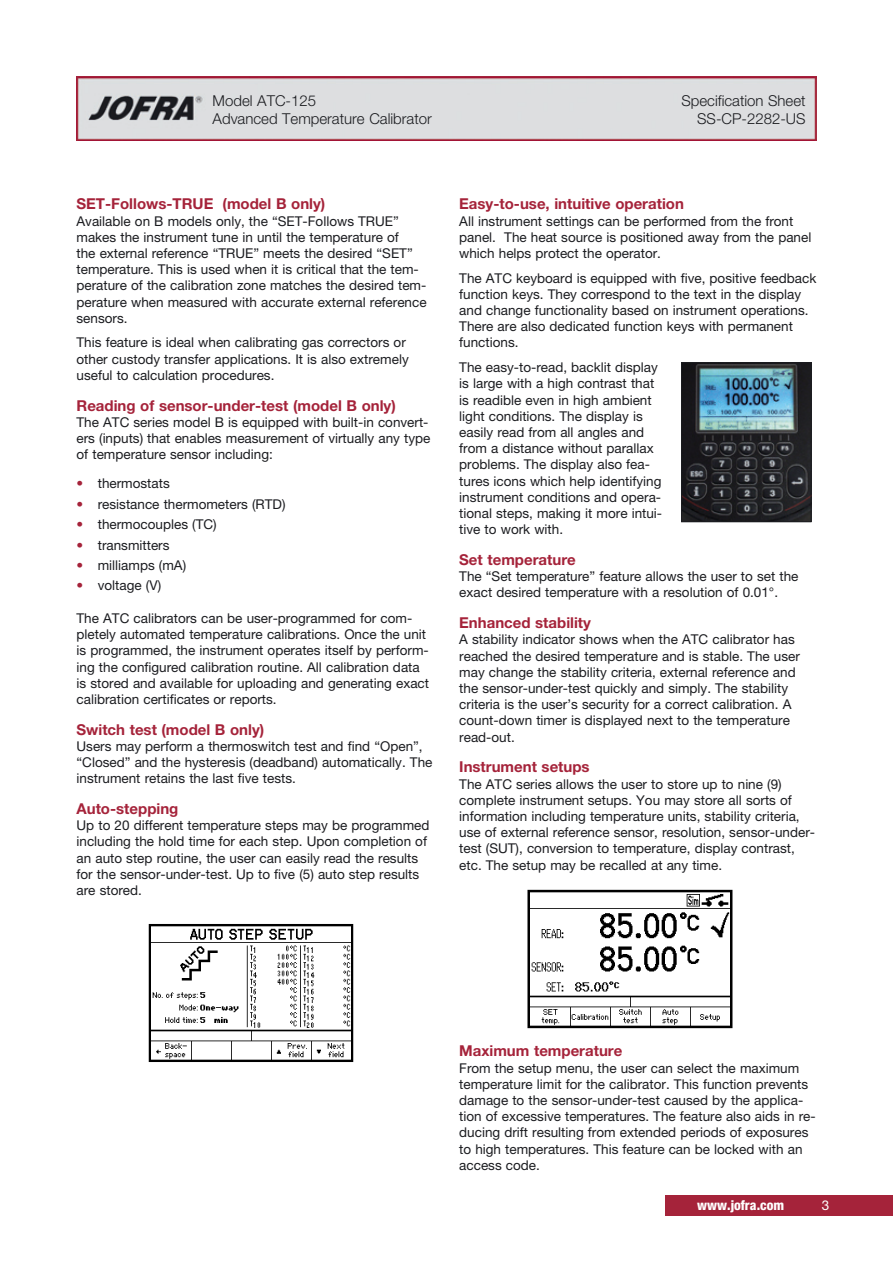
<style>
.page{position:relative;width:893px;height:1263px;background:#fff}
.page>*{position:absolute;margin:0;border:0;box-sizing:border-box;transform-origin:0 0}
.t1{font:700 15px "Helvetica Neue";color:#a5233a}
.t2{font:300 15px/18px "Helvetica Neue";color:#1b1c20}
.t3{font:13.5px/16.2px "Helvetica Neue";color:#1b1c20}
.t4{font:800 condensed 13.5px "Helvetica Neue";color:#fff}
.t5{font:13.5px/20.4px "Helvetica Neue";color:#a5233a;text-align:justify}
</style>
<div class="page">
<img style="left:77px;top:77px;width:739px;height:63px">
<div style="left:665px;top:1195px;width:228px;height:21px;background:#a5233a"></div>
<img style="left:148px;top:924px;width:206px;height:138px">
<img style="left:527px;top:889px;width:206px;height:140px">
<img style="left:683px;top:364px;width:126px;height:156px">
<div style="left:681px;top:362px;width:130px;height:160px;border:1px solid #1b1c20"></div>
<p class="t2" style="left:213px;top:92px;width:221px">Model ATC-125<br>Advanced Temperature Calibrator</p>
<p class="t2" style="left:681px;top:92px;width:126px;text-align:right">Specification Sheet<br>SS-CP-2282-US</p>
<p class="t1" style="left:77px;top:195px;width:250px">SET-Follows-TRUE (model B only)</p>
<p class="t3" style="left:77px;top:212px;width:352px">Available on B models only, the “SET-Follows TRUE” makes the instrument tune in until the temperature of<br>the external reference “TRUE” meets the desired “SET” temperature. This is used when it is critical that the tem&shy;perature of the calibration zone matches the desired tem&shy;perature when measured with accurate external reference sensors.</p>
<p class="t3" style="left:77px;top:334px;width:334px">This feature is ideal when calibrating gas correctors or other custody transfer applications. It is also extremely useful to calculation procedures.</p>
<p class="t1" style="left:77px;top:396px;width:321px">Reading of sensor-under-test (model B only)</p>
<p class="t3" style="left:77px;top:414px;width:355px">The ATC series model B is equipped with built-in convert&shy;ers (inputs) that enables measurement of virtually any type of temperature sensor including:</p>
<p class="t3" style="left:98px;top:473px;width:189px;line-height:20.4px">thermostats<br>resistance thermometers (RTD) thermocouples (TC) transmitters<br>milliamps (mA)<br>voltage (V)</p>
<p class="t3" style="left:77px;top:610px;width:354px">The ATC calibrators can be user-programmed for com&shy;pletely automated temperature calibrations. Once the unit is programmed, the instrument operates itself by perform&shy;ing the configured calibration routine. All calibration data is stored and available for uploading and generating exact calibration certificates or reports.</p>
<p class="t1" style="left:77px;top:720px;width:189px">Switch test (model B only)</p>
<p class="t3" style="left:77px;top:738px;width:357px">Users may perform a thermoswitch test and find “Open”, “Closed” and the hysteresis (deadband) automatically. The instrument retains the last five tests.</p>
<p class="t1" style="left:77px;top:799px;width:103px">Auto-stepping</p>
<p class="t3" style="left:77px;top:817px;width:354px">Up to 20 different temperature steps may be programmed including the hold time for each step. Upon completion of an auto step routine, the user can easily read the results for the sensor-under-test. Up to five (5) auto step results are stored.</p>
<p class="t5" style="left:77px;top:473px;width:8px">• • • • • •</p>
<p class="t1" style="left:459px;top:195px;width:226px">Easy-to-use, intuitive operation</p>
<p class="t3" style="left:459px;top:212px;width:354px">All instrument settings can be performed from the front panel. The heat source is positioned away from the panel which helps protect the operator.</p>
<p class="t3" style="left:459px;top:270px;width:359px">The ATC keyboard is equipped with five, positive feedback function keys. They correspond to the text in the display and change functionality based on instrument operations.<br>There are also dedicated function keys with permanent functions.</p>
<p class="t3" style="left:459px;top:359px;width:204px">The easy-to-read, backlit display is large with a high contrast that is readible even in high ambient light conditions. The display is easily read from all angles and from a distance without parallax problems. The display also fea&shy;tures icons which help identifying instrument conditions and opera&shy;tional steps, making it more intui&shy;tive to work with.</p>
<p class="t1" style="left:459px;top:550px;width:118px">Set temperature</p>
<p class="t3" style="left:459px;top:568px;width:341px">The “Set temperature” feature allows the user to set the exact desired temperature with a resolution of 0.01°.</p>
<p class="t1" style="left:459px;top:613px;width:133px">Enhanced stability</p>
<p class="t3" style="left:459px;top:631px;width:342px">A stability indicator shows when the ATC calibrator has reached the desired temperature and is stable. The user may change the stability criteria, external reference and the sensor-under-test quickly and simply. The stability criteria is the user’s security for a correct calibration. A count-down timer is displayed next to the temperature read-out.</p>
<p class="t1" style="left:459px;top:758px;width:132px">Instrument setups</p>
<p class="t3" style="left:459px;top:775px;width:357px">The ATC series allows the user to store up to nine (9) complete instrument setups. You may store all sorts of information including temperature units, stability criteria, use of external reference sensor, resolution, sensor-under&shy;test (SUT), conversion to temperature, display contrast, etc. The setup may be recalled at any time.</p>
<p class="t1" style="left:459px;top:1042px;width:165px">Maximum temperature</p>
<p class="t3" style="left:459px;top:1059px;width:358px">From the setup menu, the user can select the maximum temperature limit for the calibrator. This function prevents damage to the sensor-under-test caused by the applica&shy;tion of excessive temperatures. The feature also aids in re&shy;ducing drift resulting from extended periods of exposures to high temperatures. This feature can be locked with an access code.</p>
<p class="t4" style="left:697px;top:1197px;width:89px">www.jofra.com</p>
</div>
